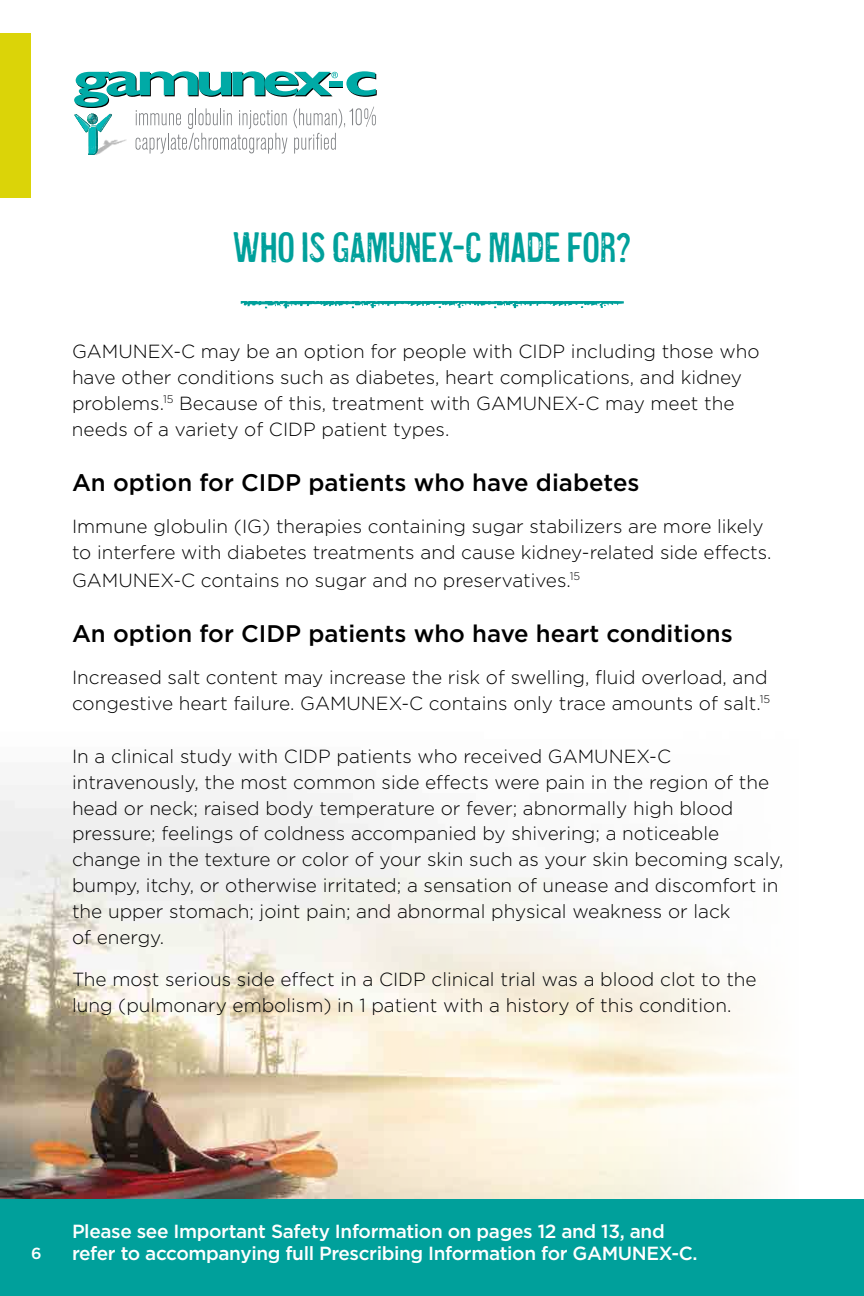
<style>
.page{position:relative;width:864px;height:1296px;background:#fff}
.page>*{position:absolute;margin:0;border:0;box-sizing:border-box;transform-origin:0 0}
.t1{font:44px "Coldsmith";letter-spacing:-.005em;color:#00a09b}
.t2{font:500 24px "Gotham";color:#000}
.t3{font:300 19px/26px "Gotham";color:#000}
.t4{font:500 19px "Gotham";letter-spacing:-.02em;color:#fff}
.t5{font:500 16px "Gotham";color:#fff}
</style>
<div class="page">
<img style="left:0;top:785px;width:864px;height:415px">
<div style="left:0;top:33px;width:30px;height:165px;background:#dbd408"></div>
<svg style="left:74px;top:71px;width:303px;height:84px"></svg>
<div style="left:0;top:1200px;width:864px;height:96px;background:#00a09b"></div>
<svg style="left:241px;top:301px;width:383px;height:7px"></svg>
<h1 class="t1" style="left:232px;top:224px;width:400px">WHO IS GAMUNEX-C MADE FOR?</h1>
<p class="t3" style="left:72px;top:337px;width:689px">GAMUNEX-C may be an option for people with CIDP including those who have other conditions such as diabetes, heart complications, and kidney problems.<sup>15</sup> Because of this, treatment with GAMUNEX-C may meet the needs of a variety of CIDP patient types.</p>
<p class="t2" style="left:72px;top:467px;width:569px">An option for CIDP patients who have diabetes</p>
<p class="t3" style="left:72px;top:512px;width:701px">Immune globulin (IG) therapies containing sugar stabilizers are more likely to interfere with diabetes treatments and cause kidney-related side effects.</p>
<p class="t3" style="left:72px;top:566px;width:510px">GAMUNEX-C contains no sugar and no preservatives.<sup>15</sup></p>
<p class="t2" style="left:72px;top:618px;width:662px">An option for CIDP patients who have heart conditions</p>
<p class="t3" style="left:72px;top:663px;width:700px">Increased salt content may increase the risk of swelling, fluid overload, and congestive heart failure. GAMUNEX-C contains only trace amounts of salt.<sup>15</sup></p>
<p class="t3" style="left:72px;top:742px;width:713px">In a clinical study with CIDP patients who received GAMUNEX-C intravenously, the most common side effects were pain in the region of the head or neck; raised body temperature or fever; abnormally high blood pressure; feelings of coldness accompanied by shivering; a noticeable change in the texture or color of your skin such as your skin becoming scaly, bumpy, itchy, or otherwise irritated; a sensation of unease and discomfort in the upper stomach; joint pain; and abnormal physical weakness or lack<br>of energy.</p>
<p class="t3" style="left:72px;top:966px;width:686px">The most serious side effect in a CIDP clinical trial was a blood clot to the lung (pulmonary embolism) in 1 patient with a history of this condition.</p>
<p class="t4" style="left:72px;top:1218px;width:594px">Please see Important Safety Information on pages 12 and 13, and</p>
<p class="t5" style="left:31px;top:1243px;width:12px">6</p>
<p class="t4" style="left:72px;top:1241px;width:627px">refer to accompanying full Prescribing Information for GAMUNEX-C.</p>
</div>
